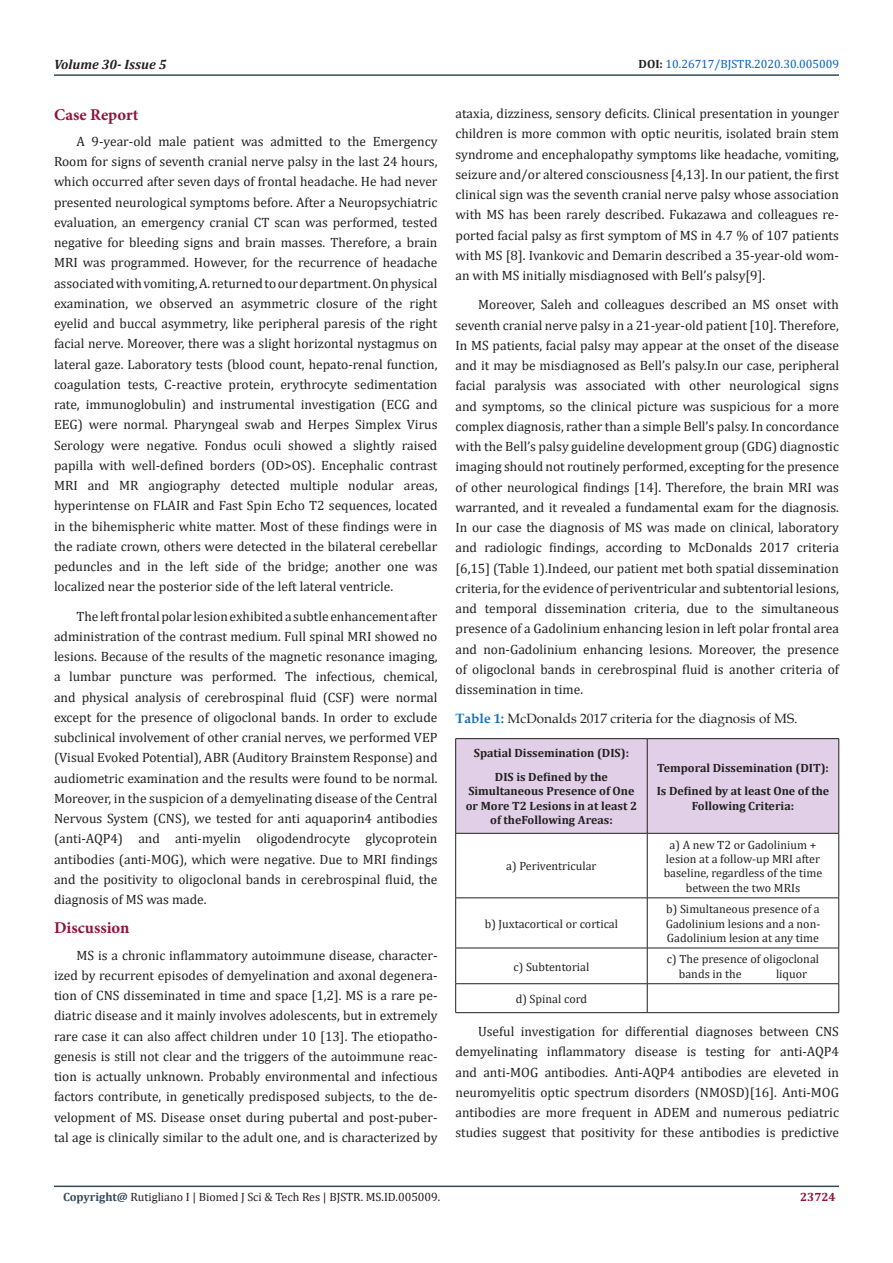
<style>
.page{position:relative;width:893px;height:1263px;background:#fff}
.page>*{position:absolute;margin:0;border:0;box-sizing:border-box;transform-origin:0 0}
.t1{font:700 16.5px "Minion Pro";color:#8f133a}
.t2{font:13.5px/20.2px "Cambria";color:#231f20;text-align:justify}
.t3{font:13.5px "Book Antiqua";color:#231f20}
.t4{font:italic 700 13.5px "Cambria";color:#231f20}
.t5{font:12px/14.4px "Cambria";color:#231f20;text-align:center}
.t6{font:700 12px/14.4px "Cambria";color:#231f20;text-align:center}
.t7{font:12px "Cambria";color:#0563c1}
.t8{font:700 12px "Cambria";color:#8f133a}
.s1{font-weight:700;color:#231f20}
.s2{font-weight:700;color:#1371b5}
.s3{font-weight:700;color:#34495e}
</style>
<div class="page">
<hr style="left:54px;top:1185px;width:785px;height:2px;background:#34495e">
<hr style="left:54px;top:74px;width:785px;height:2px;background:#34495e">
<div style="left:456px;top:739px;width:382px;height:94px;background:#e0cfe7"></div>
<hr style="left:455px;top:738px;width:192px;height:1px;background:#231f20">
<hr style="left:455px;top:739px;width:1px;height:94px;background:#231f20">
<hr style="left:647px;top:738px;width:192px;height:1px;background:#231f20">
<hr style="left:647px;top:739px;width:1px;height:94px;background:#231f20">
<hr style="left:838px;top:739px;width:1px;height:94px;background:#231f20">
<hr style="left:455px;top:833px;width:192px;height:1px;background:#231f20">
<hr style="left:455px;top:833px;width:1px;height:65px;background:#231f20">
<hr style="left:647px;top:833px;width:192px;height:1px;background:#231f20">
<hr style="left:647px;top:833px;width:1px;height:65px;background:#231f20">
<hr style="left:838px;top:833px;width:1px;height:65px;background:#231f20">
<hr style="left:455px;top:897px;width:192px;height:1px;background:#231f20">
<hr style="left:455px;top:898px;width:1px;height:50px;background:#231f20">
<hr style="left:647px;top:897px;width:192px;height:1px;background:#231f20">
<hr style="left:647px;top:898px;width:1px;height:50px;background:#231f20">
<hr style="left:838px;top:898px;width:1px;height:50px;background:#231f20">
<hr style="left:455px;top:948px;width:192px;height:1px;background:#231f20">
<hr style="left:455px;top:948px;width:1px;height:35px;background:#231f20">
<hr style="left:647px;top:948px;width:192px;height:1px;background:#231f20">
<hr style="left:647px;top:948px;width:1px;height:35px;background:#231f20">
<hr style="left:838px;top:948px;width:1px;height:35px;background:#231f20">
<hr style="left:455px;top:983px;width:192px;height:1px;background:#231f20">
<svg style="left:455px;top:984px;width:1px;height:28px"></svg>
<hr style="left:647px;top:983px;width:192px;height:1px;background:#231f20">
<svg style="left:647px;top:984px;width:1px;height:28px"></svg>
<svg style="left:838px;top:984px;width:1px;height:28px"></svg>
<hr style="left:455px;top:1012px;width:192px;height:1px;background:#231f20">
<hr style="left:647px;top:1012px;width:192px;height:1px;background:#231f20">
<p class="t4" style="left:54px;top:55px;width:114px">Volume 30- Issue 5</p>
<p class="t7" style="left:639px;top:57px;width:202px"><span class="s1">DOI:</span> 10.26717/BJSTR.2020.30.005009</p>
<p class="t1" style="left:54px;top:103px;width:86px">Case Report</p>
<p class="t2" style="left:54px;top:131px;width:385px;text-indent:22px">A 9-year-old male patient was admitted to the Emergency Room for signs of seventh cranial nerve palsy in the last 24 hours, which occurred after seven days of frontal headache. He had never presented neurological symptoms before. After a Neuropsychiatric evaluation, an emergency cranial CT scan was performed, tested negative for bleeding signs and brain masses. Therefore, a brain MRI was programmed. However, for the recurrence of headache associated with vomiting, A. returned to our department. On physical examination, we observed an asymmetric closure of the right eyelid and buccal asymmetry, like peripheral paresis of the right facial nerve. Moreover, there was a slight horizontal nystagmus on lateral gaze. Laboratory tests (blood count, hepato-renal function, coagulation tests, C-reactive protein, erythrocyte sedimentation rate, immunoglobulin) and instrumental investigation (ECG and EEG) were normal. Pharyngeal swab and Herpes Simplex Virus Serology were negative. Fondus oculi showed a slightly raised papilla with well-defined borders (OD&gt;OS). Encephalic contrast MRI and MR angiography detected multiple nodular areas, hyperintense on FLAIR and Fast Spin Echo T2 sequences, located in the bihemispheric white matter. Most of these findings were in the radiate crown, others were detected in the bilateral cerebellar peduncles and in the left side of the bridge; another one was localized near the posterior side of the left lateral ventricle.</p>
<p class="t2" style="left:54px;top:606px;width:385px;text-indent:22px">The left frontal polar lesion exhibited a subtle enhancement after administration of the contrast medium. Full spinal MRI showed no lesions. Because of the results of the magnetic resonance imaging, a lumbar puncture was performed. The infectious, chemical, and physical analysis of cerebrospinal fluid (CSF) were normal except for the presence of oligoclonal bands. In order to exclude subclinical involvement of other cranial nerves, we performed VEP (Visual Evoked Potential), ABR (Auditory Brainstem Response) and audiometric examination and the results were found to be normal.<br>Moreover, in the suspicion of a demyelinating disease of the Central Nervous System (CNS), we tested for anti aquaporin4 antibodies (anti-AQP4) and anti-myelin oligodendrocyte glycoprotein antibodies (anti-MOG), which were negative. Due to MRI findings and the positivity to oligoclonal bands in cerebrospinal fluid, the diagnosis of MS was made.</p>
<p class="t1" style="left:54px;top:916px;width:77px">Discussion</p>
<p class="t2" style="left:54px;top:945px;width:385px;text-indent:22px">MS is a chronic inflammatory autoimmune disease, character&shy;ized by recurrent episodes of demyelination and axonal degenera&shy;tion of CNS disseminated in time and space [1,2]. MS is a rare pe&shy;diatric disease and it mainly involves adolescents, but in extremely rare case it can also affect children under 10 [13]. The etiopatho&shy;genesis is still not clear and the triggers of the autoimmune reac&shy;tion is actually unknown. Probably environmental and infectious factors contribute, in genetically predisposed subjects, to the de&shy;velopment of MS. Disease onset during pubertal and post-puber&shy;tal age is clinically similar to the adult one, and is characterized by</p>
<p class="t2" style="left:455px;top:103px;width:385px">ataxia, dizziness, sensory deficits. Clinical presentation in younger children is more common with optic neuritis, isolated brain stem syndrome and encephalopathy symptoms like headache, vomiting, seizure and/or altered consciousness [4,13]. In our patient, the first clinical sign was the seventh cranial nerve palsy whose association with MS has been rarely described. Fukazawa and colleagues re&shy;ported facial palsy as first symptom of MS in 4.7 % of 107 patients with MS [8]. Ivankovic and Demarin described a 35-year-old wom&shy;an with MS initially misdiagnosed with Bell’s palsy[9].</p>
<p class="t2" style="left:455px;top:295px;width:385px;text-indent:22px">Moreover, Saleh and colleagues described an MS onset with seventh cranial nerve palsy in a 21-year-old patient [10]. Therefore, In MS patients, facial palsy may appear at the onset of the disease and it may be misdiagnosed as Bell’s palsy.In our case, peripheral facial paralysis was associated with other neurological signs and symptoms, so the clinical picture was suspicious for a more complex diagnosis, rather than a simple Bell’s palsy. In concordance with the Bell’s palsy guideline development group (GDG) diagnostic imaging should not routinely performed, excepting for the presence of other neurological findings [14]. Therefore, the brain MRI was warranted, and it revealed a fundamental exam for the diagnosis.<br>In our case the diagnosis of MS was made on clinical, laboratory and radiologic findings, according to McDonalds 2017 criteria [6,15] (Table 1).Indeed, our patient met both spatial dissemination criteria, for the evidence of periventricular and subtentorial lesions, and temporal dissemination criteria, due to the simultaneous presence of a Gadolinium enhancing lesion in left polar frontal area and non-Gadolinium enhancing lesions. Moreover, the presence of oligoclonal bands in cerebrospinal fluid is another criteria of dissemination in time.</p>
<p class="t3" style="left:455px;top:709px;width:344px"><span class="s2">Table 1:</span> McDonalds 2017 criteria for the diagnosis of MS.</p>
<p class="t6" style="left:474px;top:746px;width:157px">Spatial Dissemination (DIS):</p>
<p class="t6" style="left:466px;top:769px;width:173px">DIS is Defined by the<br>Simultaneous Presence of One or More T2 Lesions in at least 2 of theFollowing Areas:</p>
<p class="t6" style="left:657px;top:760px;width:173px">Temporal Dissemination (DIT):</p>
<p class="t6" style="left:657px;top:783px;width:174px">Is Defined by at least One of the<br>Following Criteria:</p>
<p class="t5" style="left:506px;top:859px;width:92px">a) Periventricular</p>
<p class="t5" style="left:485px;top:916px;width:135px">b) Juxtacortical or cortical</p>
<p class="t5" style="left:664px;top:837px;width:160px">a) A new T2 or Gadolinium + lesion at a follow-up MRI after baseline, regardless of the time between the two MRIs</p>
<p class="t5" style="left:666px;top:902px;width:156px;text-align:justify">b) Simultaneous presence of a Gadolinium lesions and a non-Gadolinium lesion at any time</p>
<p class="t5" style="left:513px;top:959px;width:77px">c) Subtentorial</p>
<p class="t5" style="left:679px;top:952px;width:142px;text-align:left;text-indent:-12px">c) The presence of oligoclonal bands in the</p>
<p class="t5" style="left:776px;top:966px;width:33px">liquor</p>
<p class="t5" style="left:516px;top:991px;width:73px">d) Spinal cord</p>
<p class="t2" style="left:455px;top:1021px;width:385px;text-indent:22px">Useful investigation for differential diagnoses between CNS demyelinating inflammatory disease is testing for anti-AQP4 and anti-MOG antibodies. Anti-AQP4 antibodies are eleveted in neuromyelitis optic spectrum disorders (NMOSD)[16]. Anti-MOG antibodies are more frequent in ADEM and numerous pediatric studies suggest that positivity for these antibodies is predictive</p>
<p class="t5" style="left:63px;top:1190px;width:379px"><span class="s3">Copyright@</span> Rutigliano I | Biomed J Sci &amp; Tech Res | BJSTR. MS.ID.005009.</p>
<p class="t8" style="left:800px;top:1189px;width:37px">23724</p>
</div>
